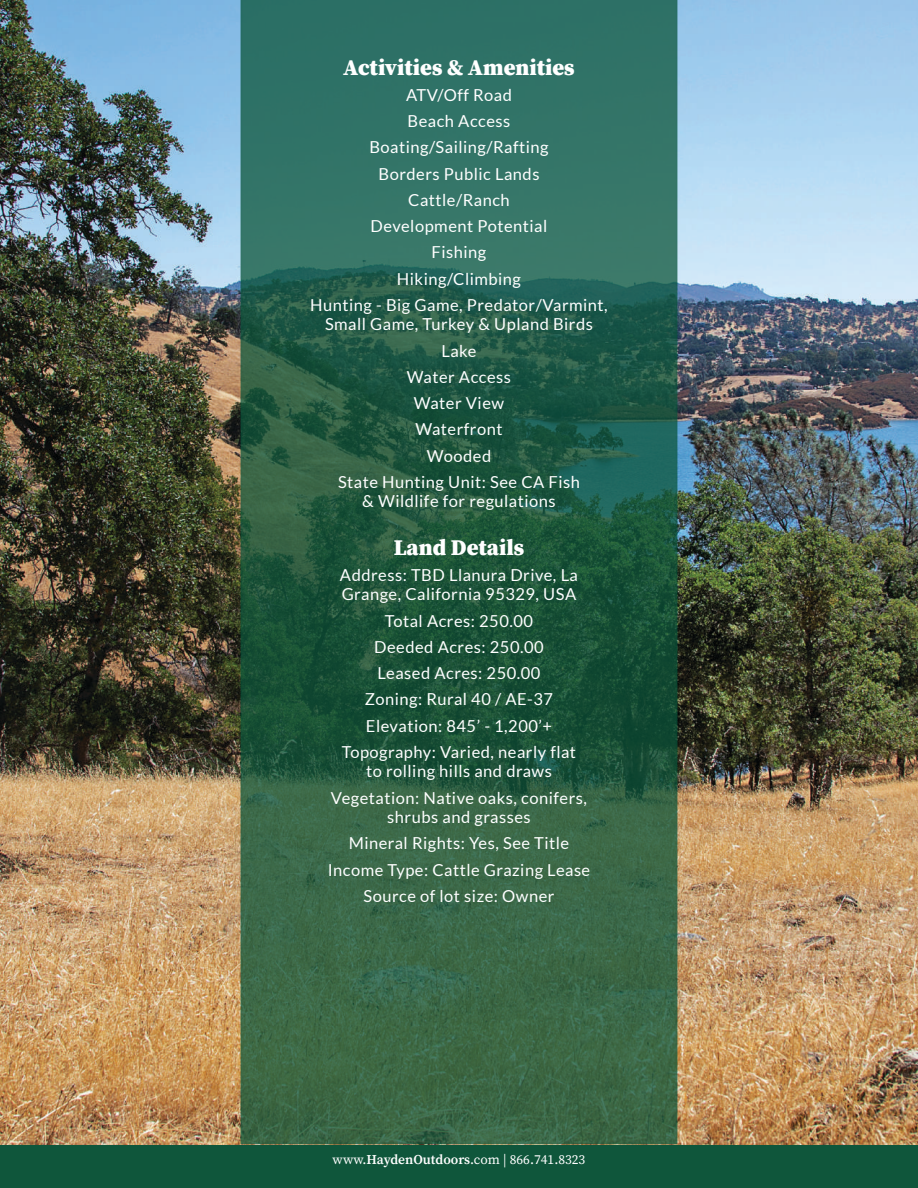
<style>
.page{position:relative;width:918px;height:1188px;background:#fff}
.page>*{position:absolute;margin:0;border:0;box-sizing:border-box;transform-origin:0 0}
.t1{font:900 22.5px "Source Serif Pro";color:#fff}
.t2{font:16.5px/26.2px "Lato";letter-spacing:.03em;color:#fff;text-align:center}
.t3{font:13.5px "Source Serif Pro";color:#fff}
.s1{font-weight:600}
</style>
<div class="page">
<div style="left:0;top:1144px;width:918px;height:44px;background:#0f563b"></div>
<img style="left:0;top:0;width:918px;height:1144px">
<svg style="left:241px;top:0;width:436px;height:1144px;background:#2c624a"></svg>
<h1 class="t1" style="left:343px;top:51px;width:233px">Activities &amp; Amenities</h1>
<p class="t2" style="left:310px;top:82px;width:299px">ATV/Off Road<br>Beach Access<br>Boating/Sailing/Rafting<br>Borders Public Lands<br>Cattle/Ranch<br>Development Potential<br>Fishing<br>Hiking/Climbing<br>Hunting - Big Game, Predator/Varmint,</p>
<p class="t2" style="left:325px;top:311px;width:269px">Small Game, Turkey &amp; Upland Birds<br>Lake<br>Water Access<br>Water View<br>Waterfront<br>Wooded<br>State Hunting Unit: See CA Fish</p>
<p class="t2" style="left:362px;top:488px;width:195px">&amp; Wildlife for regulations</p>
<h1 class="t1" style="left:394px;top:531px;width:132px">Land Details</h1>
<p class="t2" style="left:340px;top:565px;width:240px;line-height:19.5px;text-align:left">Address: TBD Llanura Drive, La<br>Grange, California 95329, USA</p>
<p class="t2" style="left:342px;top:607px;width:236px">Total Acres: 250.00<br>Deeded Acres: 250.00<br>Leased Acres: 250.00<br>Zoning: Rural 40 / AE-37<br>Elevation: 845’ - 1,200’+<br>Topography: Varied, nearly flat</p>
<p class="t2" style="left:331px;top:758px;width:258px">to rolling hills and draws<br>Vegetation: Native oaks, conifers,</p>
<p class="t2" style="left:328px;top:804px;width:264px">shrubs and grasses<br>Mineral Rights: Yes, See Title<br>Income Type: Cattle Grazing Lease<br>Source of lot size: Owner</p>
<p class="t3" style="left:333px;top:1151px;width:254px">www.<span class="s1">HaydenOutdoors</span>.com | 866.741.8323</p>
</div>
